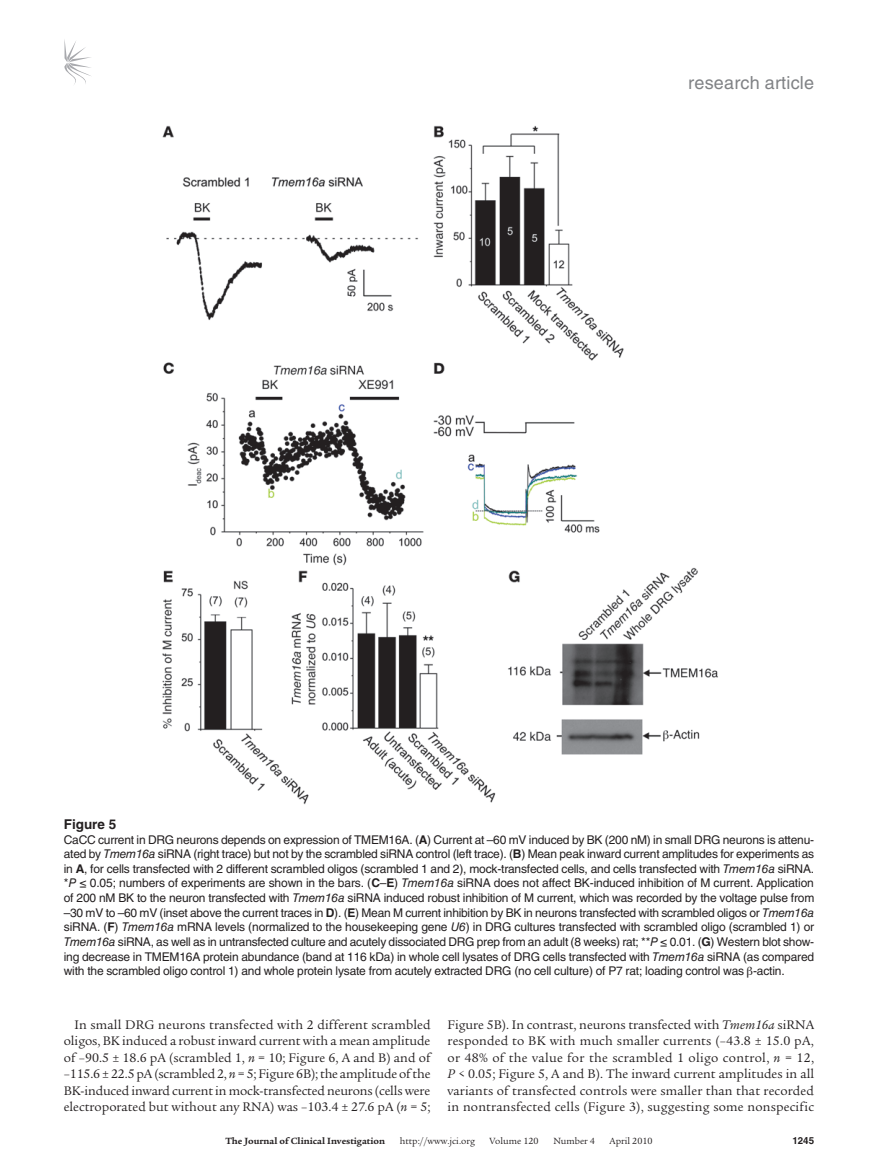
<style>
.page{position:relative;width:878px;height:1174px;background:#fff}
.page>*{position:absolute;margin:0;border:0;box-sizing:border-box;transform-origin:0 0}
.t1{font:18px "Helvetica LT Std";letter-spacing:.01em;color:#808285}
.t2{font:13.5px/16.5px "Legacy Serif Std";letter-spacing:.005em;color:#231f20;text-align:justify}
.t3{font:700 13.5px "Helvetica LT Std";color:#231f20}
.t4{font:12px/14.7px "Helvetica LT Std";letter-spacing:-.015em;color:#231f20;text-align:justify}
.t5{font:9.75px "Legacy Serif Std";color:#231f20}
.t6{font:700 9.75px "Legacy Serif Std";color:#231f20}
.t7{font:700 9.75px "Helvetica LT Std";color:#231f20}
.s1{font-weight:700}
.s2{font-style:italic}
</style>
<div class="page">
<svg style="left:64px;top:39px;width:27px;height:45px"></svg>
<img style="left:162px;top:125px;width:556px;height:680px">
<h1 class="t1" style="left:688px;top:72px;width:127px">research article</h1>
<p class="t3" style="left:64px;top:816px;width:54px">Figure 5</p>
<p class="t4" style="left:64px;top:832px;width:752px">CaCC current in DRG neurons depends on expression of TMEM16A. (<span class="s1">A</span>) Current at –60 mV induced by BK (200 nM) in small DRG neurons is attenu&shy;ated by <span class="s2">Tmem16a</span> siRNA (right trace) but not by the scrambled siRNA control (left trace). (<span class="s1">B</span>) Mean peak inward current amplitudes for experiments as in <span class="s1">A</span>, for cells transfected with 2 different scrambled oligos (scrambled 1 and 2), mock-transfected cells, and cells transfected with <span class="s2">Tmem16a</span> siRNA. *<span class="s2">P</span> ≤ 0.05; numbers of experiments are shown in the bars. (<span class="s1">C</span>–<span class="s1">E</span>) <span class="s2">Tmem16a</span> siRNA does not affect BK-induced inhibition of M current. Application of 200 nM BK to the neuron transfected with <span class="s2">Tmem16a</span> siRNA induced robust inhibition of M current, which was recorded by the voltage pulse from –30 mV to –60 mV (inset above the current traces in <span class="s1">D</span>). (<span class="s1">E</span>) Mean M current inhibition by BK in neurons transfected with scrambled oligos or <span class="s2">Tmem16a </span>siRNA. (<span class="s1">F</span>) <span class="s2">Tmem16a</span> mRNA levels (normalized to the housekeeping gene <span class="s2">U6</span>) in DRG cultures transfected with scrambled oligo (scrambled 1) or <span class="s2">Tmem16a</span> siRNA, as well as in untransfected culture and acutely dissociated DRG prep from an adult (8 weeks) rat; **<span class="s2">P</span> ≤ 0.01. (<span class="s1">G</span>) Western blot show&shy;ing decrease in TMEM16A protein abundance (band at 116 kDa) in whole cell lysates of DRG cells transfected with <span class="s2">Tmem16a</span> siRNA (as compared with the scrambled oligo control 1) and whole protein lysate from acutely extracted DRG (no cell culture) of P7 rat; loading control was -actin.</p>
<p class="t2" style="left:64px;top:1016px;width:368px;text-indent:11px">In small DRG neurons transfected with 2 different scrambled oligos, BK induced a robust inward current with a mean amplitude of –90.5 ± 18.6 pA (scrambled 1, <span class="s2">n</span> = 10; Figure 6, A and B) and of –115.6 ± 22.5 pA (scrambled 2, <span class="s2">n</span> = 5; Figure 6B); the amplitude of the BK-induced inward current in mock-transfected neurons (cells were electroporated but without any RNA) was –103.4 ± 27.6 pA (<span class="s2">n</span> = 5;</p>
<p class="t2" style="left:447px;top:1016px;width:368px">Figure 5B). In contrast, neurons transfected with <span class="s2">Tmem16a</span> siRNA responded to BK with much smaller currents (–43.8 ± 15.0 pA, or 48% of the value for the scrambled 1 oligo control, <span class="s2">n</span> = 12, <span class="s2">P</span> &lt; 0.05; Figure 5, A and B). The inward current amplitudes in all variants of transfected controls were smaller than that recorded in nontransfected cells (Figure 3), suggesting some nonspecific</p>
<p class="t6" style="left:225px;top:1135px;width:161px">The Journal of Clinical Investigation</p>
<p class="t5" style="left:400px;top:1135px;width:77px">http://www.jci.org</p>
<p class="t5" style="left:489px;top:1135px;width:50px">Volume 120</p>
<p class="t5" style="left:553px;top:1135px;width:43px">Number 4</p>
<p class="t5" style="left:609px;top:1135px;width:44px">April 2010</p>
<p class="t7" style="left:792px;top:1134px;width:23px">1245</p>
</div>
